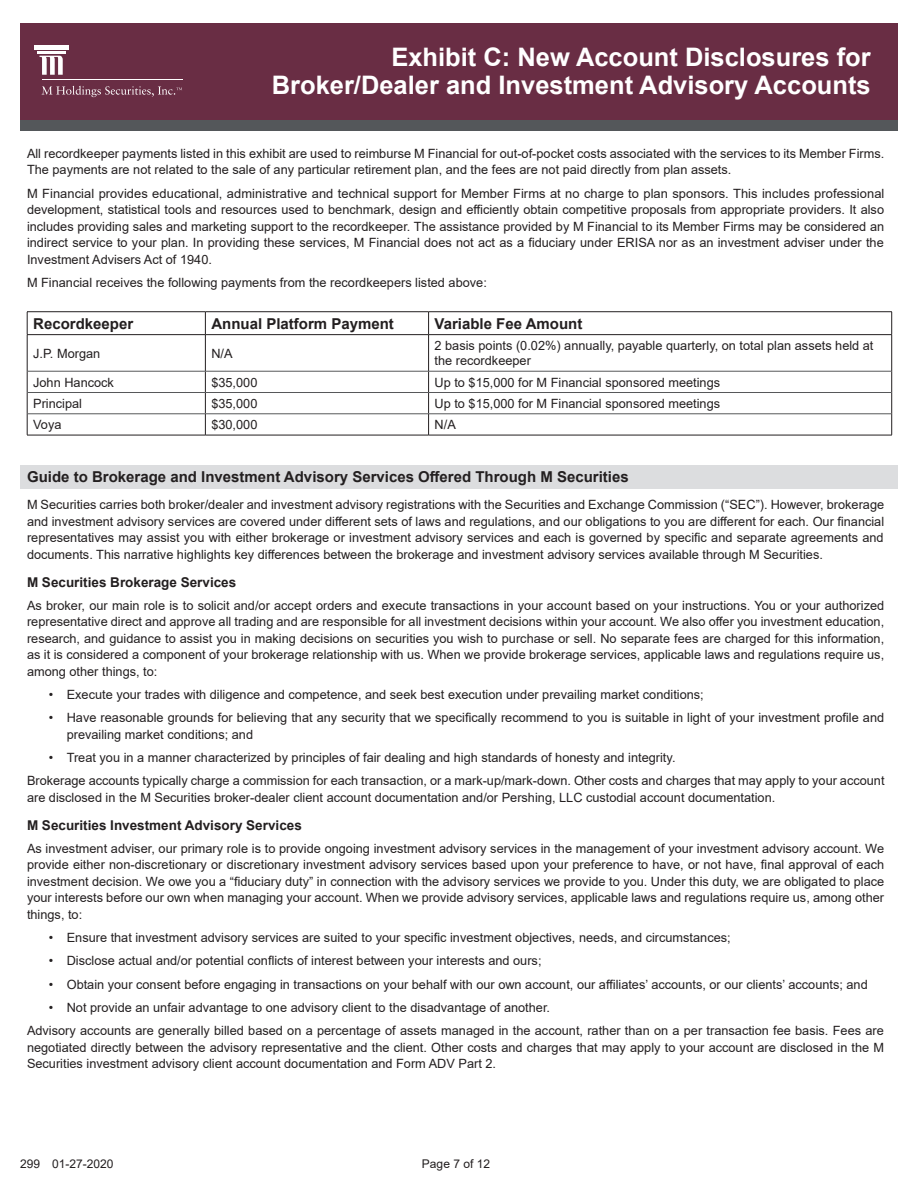
<style>
.page{position:relative;width:918px;height:1188px;background:#fff}
.page>*{position:absolute;margin:0;border:0;box-sizing:border-box;transform-origin:0 0}
.t1{font:700 25.5px/28.5px "Arial";color:#fff;text-align:right}
.TXT_Shaded_Heading{font:700 15px "Arial";color:#231f20}
.TBL_Heading{font:700 15px "Arial";color:#231f20}
.TXT_Subhead{font:700 13.5px "Arial";color:#231f20}
.TXT_Body_Text{font:12.75px/16.5px "Arial";color:#231f20;text-align:justify}
.TBL_Text{font:12.75px/15.3px "Arial";color:#231f20}
.t2{font:12px "Arial";color:#231f20}
</style>
<div class="page">
<div style="left:20px;top:23px;width:878px;height:108px;background:#692d44"></div>
<div style="left:20px;top:120px;width:878px;height:11px;background:#54575a"></div>
<div style="left:20px;top:465px;width:878px;height:24px;background:#dcdddf"></div>
<hr style="left:27px;top:311px;width:178px;height:1px;background:#231f20">
<svg style="left:27px;top:312px;width:1px;height:22px"></svg>
<hr style="left:205px;top:311px;width:224px;height:1px;background:#231f20">
<svg style="left:205px;top:312px;width:1px;height:22px"></svg>
<hr style="left:429px;top:311px;width:463px;height:1px;background:#231f20">
<svg style="left:428px;top:312px;width:1px;height:22px"></svg>
<svg style="left:891px;top:312px;width:1px;height:22px"></svg>
<hr style="left:27px;top:334px;width:178px;height:1px;background:#231f20">
<hr style="left:27px;top:335px;width:1px;height:36px;background:#231f20">
<hr style="left:205px;top:334px;width:224px;height:1px;background:#231f20">
<hr style="left:205px;top:335px;width:1px;height:36px;background:#231f20">
<hr style="left:429px;top:334px;width:463px;height:1px;background:#231f20">
<hr style="left:428px;top:335px;width:1px;height:36px;background:#231f20">
<hr style="left:891px;top:335px;width:1px;height:36px;background:#231f20">
<svg style="left:27px;top:372px;width:1px;height:63px"></svg>
<svg style="left:205px;top:372px;width:1px;height:63px"></svg>
<svg style="left:428px;top:372px;width:1px;height:63px"></svg>
<svg style="left:891px;top:372px;width:1px;height:63px"></svg>
<hr style="left:27px;top:435px;width:178px;height:1px;background:#231f20">
<hr style="left:205px;top:435px;width:224px;height:1px;background:#231f20">
<hr style="left:429px;top:435px;width:463px;height:1px;background:#231f20">
<hr style="left:27px;top:371px;width:178px;height:1px;background:#57585a">
<hr style="left:205px;top:371px;width:224px;height:1px;background:#57585a">
<hr style="left:429px;top:371px;width:463px;height:1px;background:#57585a">
<hr style="left:27px;top:392px;width:178px;height:1px;background:#57585a">
<hr style="left:205px;top:392px;width:224px;height:1px;background:#57585a">
<hr style="left:429px;top:392px;width:463px;height:1px;background:#57585a">
<hr style="left:27px;top:414px;width:178px;height:1px;background:#57585a">
<hr style="left:205px;top:414px;width:224px;height:1px;background:#57585a">
<hr style="left:429px;top:414px;width:463px;height:1px;background:#57585a">
<hr style="left:34px;top:46px;width:35px;height:4px;background:#fff">
<hr style="left:37px;top:51px;width:28px;height:3px;background:#fff">
<hr style="left:42px;top:79px;width:140px;height:1px;background:#fff">
<svg style="left:40px;top:56px;width:23px;height:19px"></svg>
<svg style="left:42px;top:86px;width:140px;height:11px"></svg>
<h1 class="t1" style="left:272px;top:43px;width:600px">Exhibit C: New Account Disclosures for<br>Broker/Dealer and Investment Advisory Accounts</h1>
<p class="TXT_Body_Text" style="left:27px;top:145px;width:859px">All recordkeeper payments listed in this exhibit are used to reimburse M Financial for out-of-pocket costs associated with the services to its Member Firms.<br>The payments are not related to the sale of any particular retirement plan, and the fees are not paid directly from plan assets.</p>
<p class="TXT_Body_Text" style="left:27px;top:185px;width:859px">M Financial provides educational, administrative and technical support for Member Firms at no charge to plan sponsors. This includes professional development, statistical tools and resources used to benchmark, design and efficiently obtain competitive proposals from appropriate providers. It also includes providing sales and marketing support to the recordkeeper. The assistance provided by M Financial to its Member Firms may be considered an indirect service to your plan. In providing these services, M Financial does not act as a fiduciary under ERISA nor as an investment adviser under the Investment Advisers Act of 1940.</p>
<p class="TXT_Body_Text" style="left:27px;top:274px;width:461px">M Financial receives the following payments from the recordkeepers listed above:</p>
<p class="TBL_Heading" style="left:33px;top:313px;width:102px">Recordkeeper</p>
<p class="TBL_Heading" style="left:211px;top:313px;width:184px">Annual Platform Payment</p>
<p class="TBL_Heading" style="left:435px;top:313px;width:149px">Variable Fee Amount</p>
<p class="TBL_Text" style="left:33px;top:345px;width:69px">J.P. Morgan</p>
<p class="TBL_Text" style="left:211px;top:345px;width:23px">N/A</p>
<p class="TBL_Text" style="left:435px;top:338px;width:440px">2 basis points (0.02%) annually, payable quarterly, on total plan assets held at the recordkeeper</p>
<p class="TBL_Text" style="left:33px;top:374px;width:82px">John Hancock</p>
<p class="TBL_Text" style="left:211px;top:374px;width:48px">$35,000</p>
<p class="TBL_Text" style="left:435px;top:374px;width:287px">Up to $15,000 for M Financial sponsored meetings</p>
<p class="TBL_Text" style="left:33px;top:396px;width:50px">Principal</p>
<p class="TBL_Text" style="left:211px;top:396px;width:48px">$35,000</p>
<p class="TBL_Text" style="left:435px;top:396px;width:287px">Up to $15,000 for M Financial sponsored meetings</p>
<p class="TBL_Text" style="left:33px;top:417px;width:30px">Voya</p>
<p class="TBL_Text" style="left:211px;top:417px;width:48px">$30,000</p>
<p class="TBL_Text" style="left:435px;top:417px;width:23px">N/A</p>
<p class="TXT_Shaded_Heading" style="left:27px;top:466px;width:603px">Guide to Brokerage and Investment Advisory Services Offered Through M Securities</p>
<p class="TXT_Body_Text" style="left:27px;top:497px;width:859px">M Securities carries both broker/dealer and investment advisory registrations with the Securities and Exchange Commission (“SEC”). However, brokerage and investment advisory services are covered under different sets of laws and regulations, and our obligations to you are different for each. Our financial representatives may assist you with either brokerage or investment advisory services and each is governed by specific and separate agreements and documents. This narrative highlights key differences between the brokerage and investment advisory services available through M Securities.</p>
<p class="TXT_Subhead" style="left:27px;top:572px;width:211px">M Securities Brokerage Services</p>
<p class="TXT_Body_Text" style="left:27px;top:597px;width:859px">As broker, our main role is to solicit and/or accept orders and execute transactions in your account based on your instructions. You or your authorized representative direct and approve all trading and are responsible for all investment decisions within your account. We also offer you investment education, research, and guidance to assist you in making decisions on securities you wish to purchase or sell. No separate fees are charged for this information, as it is considered a component of your brokerage relationship with us. When we provide brokerage services, applicable laws and regulations require us, among other things, to:</p>
<p class="TXT_Body_Text" style="left:49px;top:686px;width:657px">• Execute your trades with diligence and competence, and seek best execution under prevailing market conditions;</p>
<p class="TXT_Body_Text" style="left:67px;top:710px;width:819px;text-indent:-18px">• Have reasonable grounds for believing that any security that we specifically recommend to you is suitable in light of your investment profile and prevailing market conditions; and</p>
<p class="TXT_Body_Text" style="left:49px;top:749px;width:628px">• Treat you in a manner characterized by principles of fair dealing and high standards of honesty and integrity.</p>
<p class="TXT_Body_Text" style="left:27px;top:773px;width:859px">Brokerage accounts typically charge a commission for each transaction, or a mark-up/mark-down. Other costs and charges that may apply to your account are disclosed in the M Securities broker-dealer client account documentation and/or Pershing, LLC custodial account documentation.</p>
<p class="TXT_Subhead" style="left:27px;top:815px;width:276px">M Securities Investment Advisory Services</p>
<p class="TXT_Body_Text" style="left:27px;top:840px;width:859px">As investment adviser, our primary role is to provide ongoing investment advisory services in the management of your investment advisory account. We provide either non-discretionary or discretionary investment advisory services based upon your preference to have, or not have, final approval of each investment decision. We owe you a “fiduciary duty” in connection with the advisory services we provide to you. Under this duty, we are obligated to place your interests before our own when managing your account. When we provide advisory services, applicable laws and regulations require us, among other things, to:</p>
<p class="TXT_Body_Text" style="left:49px;top:929px;width:683px">• Ensure that investment advisory services are suited to your specific investment objectives, needs, and circumstances;</p>
<p class="TXT_Body_Text" style="left:49px;top:953px;width:494px">• Disclose actual and/or potential conflicts of interest between your interests and ours;</p>
<p class="TXT_Body_Text" style="left:49px;top:976px;width:821px">• Obtain your consent before engaging in transactions on your behalf with our own account, our affiliates’ accounts, or our clients’ accounts; and</p>
<p class="TXT_Body_Text" style="left:49px;top:999px;width:503px">• Not provide an unfair advantage to one advisory client to the disadvantage of another.</p>
<p class="TXT_Body_Text" style="left:27px;top:1022px;width:859px">Advisory accounts are generally billed based on a percentage of assets managed in the account, rather than on a per transaction fee basis. Fees are negotiated directly between the advisory representative and the client. Other costs and charges that may apply to your account are disclosed in the M Securities investment advisory client account documentation and Form ADV Part 2.</p>
<p class="t2" style="left:20px;top:1155px;width:95px">299 01-27-2020</p>
<p class="t2" style="left:422px;top:1155px;width:70px">Page 7 of 12</p>
</div>
